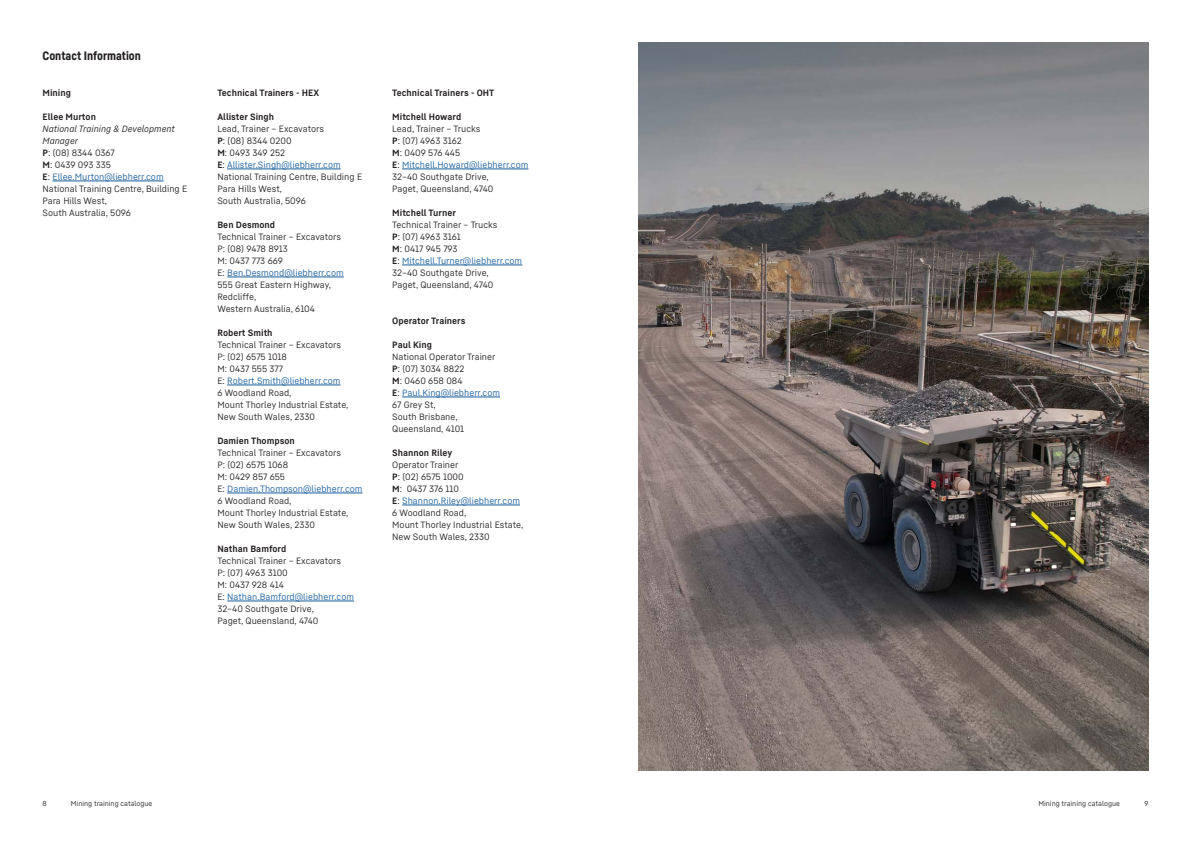
<style>
.page{position:relative;width:1191px;height:842px;background:#fff}
.page>*{position:absolute;margin:0;border:0;box-sizing:border-box;transform-origin:0 0}
.Copy{font:900 12px "Liebherr Head";color:#231f20}
.Copy-2{font:9px "Liebherr Text";color:#231f20}
.Copy-3{font:9px "Liebherr Text";color:#175d9e}
.Copy-4{font:700 9px "Liebherr Text";color:#231f20}
.Copy-5{font:italic 9px/12px "Liebherr Text";color:#231f20}
.t1{font:7px "Liebherr Text";color:#231f20}
.s1{font-weight:700}
.s2{font-weight:700;color:#231f20}
.s3{color:#231f20}
</style>
<div class="page">
<img style="left:638px;top:43px;width:510px;height:728px">
<hr style="left:52px;top:181px;width:112px;height:1px;background:#175d9e">
<hr style="left:227px;top:169px;width:114px;height:1px;background:#175d9e">
<hr style="left:227px;top:277px;width:117px;height:1px;background:#175d9e">
<hr style="left:227px;top:385px;width:113px;height:1px;background:#175d9e">
<hr style="left:227px;top:493px;width:135px;height:1px;background:#175d9e">
<hr style="left:227px;top:601px;width:127px;height:1px;background:#175d9e">
<hr style="left:402px;top:169px;width:126px;height:1px;background:#175d9e">
<hr style="left:402px;top:265px;width:120px;height:1px;background:#175d9e">
<hr style="left:402px;top:397px;width:98px;height:1px;background:#175d9e">
<hr style="left:402px;top:505px;width:118px;height:1px;background:#175d9e">
<p class="Copy" style="left:43px;top:48px;width:100px">Contact Information</p>
<p class="Copy-4" style="left:43px;top:87px;width:30px">Mining</p>
<p class="Copy-4" style="left:43px;top:111px;width:55px">Ellee Murton</p>
<p class="Copy-5" style="left:43px;top:122px;width:134px">National Training &amp; Development<br>Manager</p>
<p class="Copy-2" style="left:43px;top:147px;width:74px"><span class="s1">P</span>: (08) 8344 0367</p>
<p class="Copy-2" style="left:43px;top:159px;width:70px"><span class="s1">M</span>: 0439 093 335</p>
<p class="Copy-3" style="left:43px;top:171px;width:123px"><span class="s2">E</span><span class="s3">:</span> Ellee.Murton@liebherr.com</p>
<p class="Copy-2" style="left:43px;top:183px;width:146px">National Training Centre, Building E</p>
<p class="Copy-2" style="left:43px;top:195px;width:66px">Para Hills West,</p>
<p class="Copy-2" style="left:43px;top:207px;width:90px">South Australia, 5096</p>
<p class="Copy-4" style="left:217px;top:87px;width:103px">Technical Trainers - HEX</p>
<p class="Copy-4" style="left:217px;top:111px;width:58px">Allister Singh</p>
<p class="Copy-2" style="left:217px;top:123px;width:108px">Lead, Trainer – Excavators</p>
<p class="Copy-2" style="left:217px;top:135px;width:76px"><span class="s1">P</span>: (08) 8344 0200</p>
<p class="Copy-2" style="left:217px;top:147px;width:69px"><span class="s1">M</span>: 0493 349 252</p>
<p class="Copy-3" style="left:217px;top:159px;width:125px"><span class="s2">E</span><span class="s3">:</span> Allister.Singh@liebherr.com</p>
<p class="Copy-2" style="left:217px;top:171px;width:146px">National Training Centre, Building E</p>
<p class="Copy-2" style="left:217px;top:183px;width:66px">Para Hills West,</p>
<p class="Copy-2" style="left:217px;top:195px;width:90px">South Australia, 5096</p>
<p class="Copy-4" style="left:217px;top:219px;width:59px">Ben Desmond</p>
<p class="Copy-2" style="left:217px;top:231px;width:125px">Technical Trainer – Excavators</p>
<p class="Copy-2" style="left:217px;top:243px;width:72px">P: (08) 9478 8913</p>
<p class="Copy-2" style="left:217px;top:255px;width:67px">M: 0437 773 669</p>
<p class="Copy-3" style="left:217px;top:267px;width:128px"><span class="s3">E:</span> Ben.Desmond@liebherr.com</p>
<p class="Copy-2" style="left:217px;top:279px;width:115px">555 Great Eastern Highway,</p>
<p class="Copy-2" style="left:217px;top:291px;width:41px">Redcliffe,</p>
<p class="Copy-2" style="left:217px;top:303px;width:99px">Western Australia, 6104</p>
<p class="Copy-4" style="left:217px;top:327px;width:57px">Robert Smith</p>
<p class="Copy-2" style="left:217px;top:339px;width:125px">Technical Trainer – Excavators</p>
<p class="Copy-2" style="left:217px;top:351px;width:71px">P: (02) 6575 1018</p>
<p class="Copy-2" style="left:217px;top:363px;width:67px">M: 0437 555 377</p>
<p class="Copy-3" style="left:217px;top:375px;width:125px"><span class="s3">E:</span> Robert.Smith@liebherr.com</p>
<p class="Copy-2" style="left:217px;top:387px;width:76px">6 Woodland Road,</p>
<p class="Copy-2" style="left:217px;top:399px;width:133px">Mount Thorley Industrial Estate,</p>
<p class="Copy-2" style="left:217px;top:411px;width:99px">New South Wales, 2330</p>
<p class="Copy-4" style="left:217px;top:435px;width:79px">Damien Thompson</p>
<p class="Copy-2" style="left:217px;top:447px;width:125px">Technical Trainer – Excavators</p>
<p class="Copy-2" style="left:217px;top:459px;width:72px">P: (02) 6575 1068</p>
<p class="Copy-2" style="left:217px;top:471px;width:69px">M: 0429 857 655</p>
<p class="Copy-3" style="left:217px;top:483px;width:147px"><span class="s3">E:</span> Damien.Thompson@liebherr.com</p>
<p class="Copy-2" style="left:217px;top:495px;width:76px">6 Woodland Road,</p>
<p class="Copy-2" style="left:217px;top:507px;width:133px">Mount Thorley Industrial Estate,</p>
<p class="Copy-2" style="left:217px;top:519px;width:99px">New South Wales, 2330</p>
<p class="Copy-4" style="left:217px;top:543px;width:70px">Nathan Bamford</p>
<p class="Copy-2" style="left:217px;top:555px;width:125px">Technical Trainer – Excavators</p>
<p class="Copy-2" style="left:217px;top:567px;width:72px">P: (07) 4963 3100</p>
<p class="Copy-2" style="left:217px;top:579px;width:68px">M: 0437 928 414</p>
<p class="Copy-3" style="left:217px;top:591px;width:138px"><span class="s3">E:</span> Nathan.Bamford@liebherr.com</p>
<p class="Copy-2" style="left:217px;top:603px;width:98px">32–40 Southgate Drive,</p>
<p class="Copy-2" style="left:217px;top:615px;width:103px">Paget, Queensland, 4740</p>
<p class="Copy-4" style="left:392px;top:87px;width:104px">Technical Trainers - OHT</p>
<p class="Copy-4" style="left:392px;top:111px;width:71px">Mitchell Howard</p>
<p class="Copy-2" style="left:392px;top:123px;width:90px">Lead, Trainer – Trucks</p>
<p class="Copy-2" style="left:392px;top:135px;width:71px"><span class="s1">P</span>: (07) 4963 3162</p>
<p class="Copy-2" style="left:392px;top:147px;width:70px"><span class="s1">M</span>: 0409 576 445</p>
<p class="Copy-3" style="left:392px;top:159px;width:138px"><span class="s2">E</span><span class="s3">:</span> Mitchell.Howard@liebherr.com</p>
<p class="Copy-2" style="left:392px;top:171px;width:98px">32–40 Southgate Drive,</p>
<p class="Copy-2" style="left:392px;top:183px;width:103px">Paget, Queensland, 4740</p>
<p class="Copy-4" style="left:392px;top:207px;width:65px">Mitchell Turner</p>
<p class="Copy-2" style="left:392px;top:219px;width:107px">Technical Trainer – Trucks</p>
<p class="Copy-2" style="left:392px;top:231px;width:70px"><span class="s1">P</span>: (07) 4963 3161</p>
<p class="Copy-2" style="left:392px;top:243px;width:67px"><span class="s1">M</span>: 0417 945 793</p>
<p class="Copy-3" style="left:392px;top:255px;width:131px"><span class="s2">E</span><span class="s3">:</span> Mitchell.Turner@liebherr.com</p>
<p class="Copy-2" style="left:392px;top:267px;width:98px">32–40 Southgate Drive,</p>
<p class="Copy-2" style="left:392px;top:279px;width:103px">Paget, Queensland, 4740</p>
<p class="Copy-4" style="left:392px;top:315px;width:75px">Operator Trainers</p>
<p class="Copy-4" style="left:392px;top:339px;width:41px">Paul King</p>
<p class="Copy-2" style="left:392px;top:351px;width:105px">National Operator Trainer</p>
<p class="Copy-2" style="left:392px;top:363px;width:74px"><span class="s1">P</span>: (07) 3034 8822</p>
<p class="Copy-2" style="left:392px;top:375px;width:72px"><span class="s1">M</span>: 0460 658 084</p>
<p class="Copy-3" style="left:392px;top:387px;width:109px"><span class="s2">E</span><span class="s3">:</span> Paul.King@liebherr.com</p>
<p class="Copy-2" style="left:392px;top:399px;width:45px">67 Grey St,</p>
<p class="Copy-2" style="left:392px;top:411px;width:67px">South Brisbane,</p>
<p class="Copy-2" style="left:392px;top:423px;width:73px">Queensland, 4101</p>
<p class="Copy-4" style="left:392px;top:447px;width:61px">Shannon Riley</p>
<p class="Copy-2" style="left:392px;top:459px;width:68px">Operator Trainer</p>
<p class="Copy-2" style="left:392px;top:471px;width:73px"><span class="s1">P</span>: (02) 6575 1000</p>
<p class="Copy-2" style="left:392px;top:483px;width:68px"><span class="s1">M</span>: 0437 376 110</p>
<p class="Copy-3" style="left:392px;top:495px;width:129px"><span class="s2">E</span><span class="s3">:</span> Shannon.Riley@liebherr.com</p>
<p class="Copy-2" style="left:392px;top:507px;width:76px">6 Woodland Road,</p>
<p class="Copy-2" style="left:392px;top:519px;width:133px">Mount Thorley Industrial Estate,</p>
<p class="Copy-2" style="left:392px;top:531px;width:99px">New South Wales, 2330</p>
<p class="t1" style="left:71px;top:799px;width:83px">Mining training catalogue</p>
<p class="t1" style="left:1038px;top:799px;width:83px">Mining training catalogue</p>
<p class="t1" style="left:43px;top:799px;width:6px">8</p>
<p class="t1" style="left:71px;top:799px;width:40px">Column title</p>
<p class="t1" style="left:1081px;top:799px;width:37px">Column titl</p>
<p class="t1" style="left:1144px;top:799px;width:5px">9</p>
</div>
